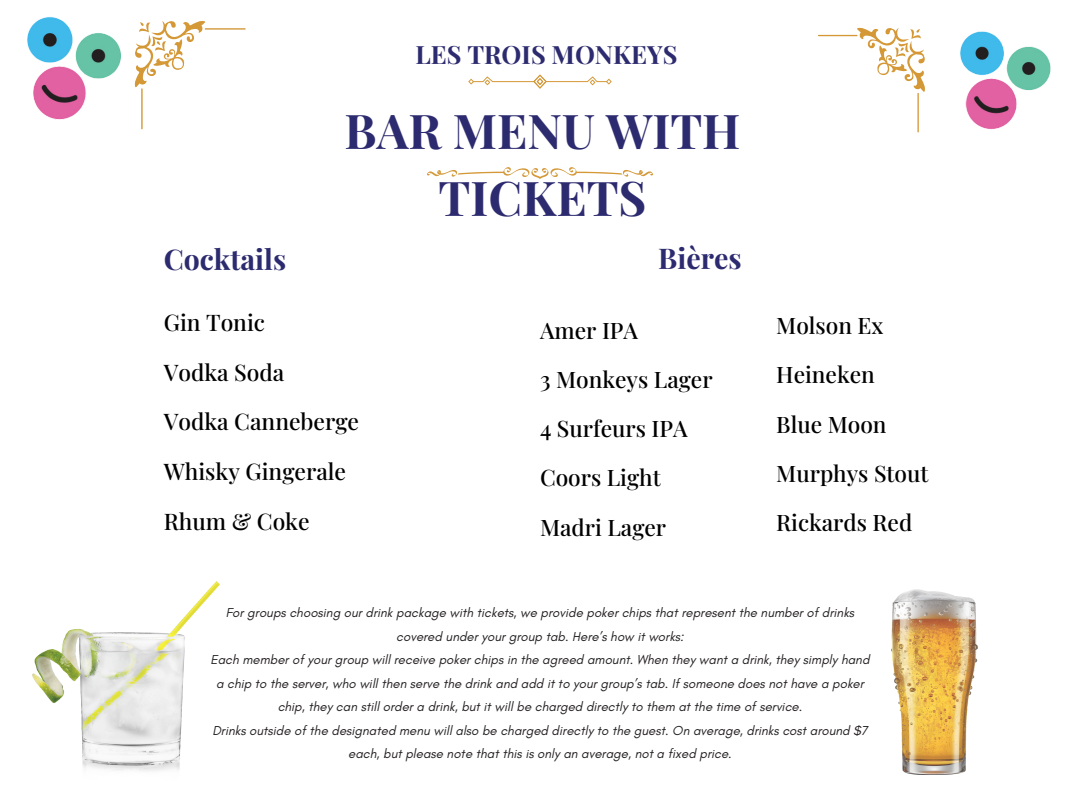
<style>
.page{position:relative;width:1080px;height:810px;background:#fff}
.page>*{position:absolute;margin:0;border:0;box-sizing:border-box;transform-origin:0 0}
.t1{font:700 47.81px/66.8px "Playfair Display";color:#2d2b6f;text-align:center}
.t2{font:700 28.5px "Playfair Display";color:#2d2b6f}
.t3{font:700 28.44px "Playfair Display";color:#2d2b6f}
.t4{font:700 25.19px "Playfair Display";color:#2d2b6f}
.t5{font:500 22.81px/49.9px "Playfair Display";color:#000}
.t6{font:500 22.69px/49.2px "Playfair Display";color:#000}
.t7{font:italic 13.25px/23.4px "Glacial Indifference";color:#231f20;text-align:center}
</style>
<div class="page">
<svg style="left:134px;top:21px;width:112px;height:108px"></svg>
<img style="left:33px;top:581px;width:187px;height:190px">
<svg style="left:427px;top:167px;width:226px;height:12px"></svg>
<svg style="left:818px;top:27px;width:107px;height:105px"></svg>
<svg style="left:468px;top:75px;width:144px;height:14px"></svg>
<img style="left:892px;top:589px;width:86px;height:186px">
<img style="left:960px;top:31px;width:91px;height:99px">
<img style="left:27px;top:17px;width:94px;height:103px">
<h2 class="t4" style="left:415px;top:37px;width:264px">LES TROIS MONKEYS</h2>
<p class="t1" style="left:345px;top:96px;width:397px">BAR MENU WITH<br>TICKETS</p>
<p class="t3" style="left:164px;top:239px;width:124px">Cocktails</p>
<h1 class="t2" style="left:658px;top:238px;width:85px">Bières</h1>
<h3 class="t5" style="left:164px;top:296px;width:197px">Gin Tonic<br>Vodka Soda<br>Vodka Canneberge<br>Whisky Gingerale<br>Rhum &amp; Coke</h3>
<p class="t6" style="left:540px;top:305px;width:174px">Amer IPA<br>3 Monkeys Lager<br>4 Surfeurs IPA<br>Coors Light<br>Madri Lager</p>
<p class="t6" style="left:776px;top:300px;width:154px">Molson Ex<br>Heineken<br>Blue Moon<br>Murphys Stout<br>Rickards Red</p>
<h2 class="t7" style="left:226px;top:601px;width:630px">For groups choosing our drink package with tickets, we provide poker chips that represent the number of drinks covered under your group tab. Here’s how it works:</h2>
<p class="t7" style="left:210px;top:648px;width:661px">Each member of your group will receive poker chips in the agreed amount. When they want a drink, they simply hand a chip to the server, who will then serve the drink and add it to your group’s tab. If someone does not have a poker chip, they can still order a drink, but it will be charged directly to them at the time of service.</p>
<h5 class="t7" style="left:212px;top:718px;width:657px">Drinks outside of the designated menu will also be charged directly to the guest. On average, drinks cost around $7 each, but please note that this is only an average, not a fixed price.</h5>
</div>
